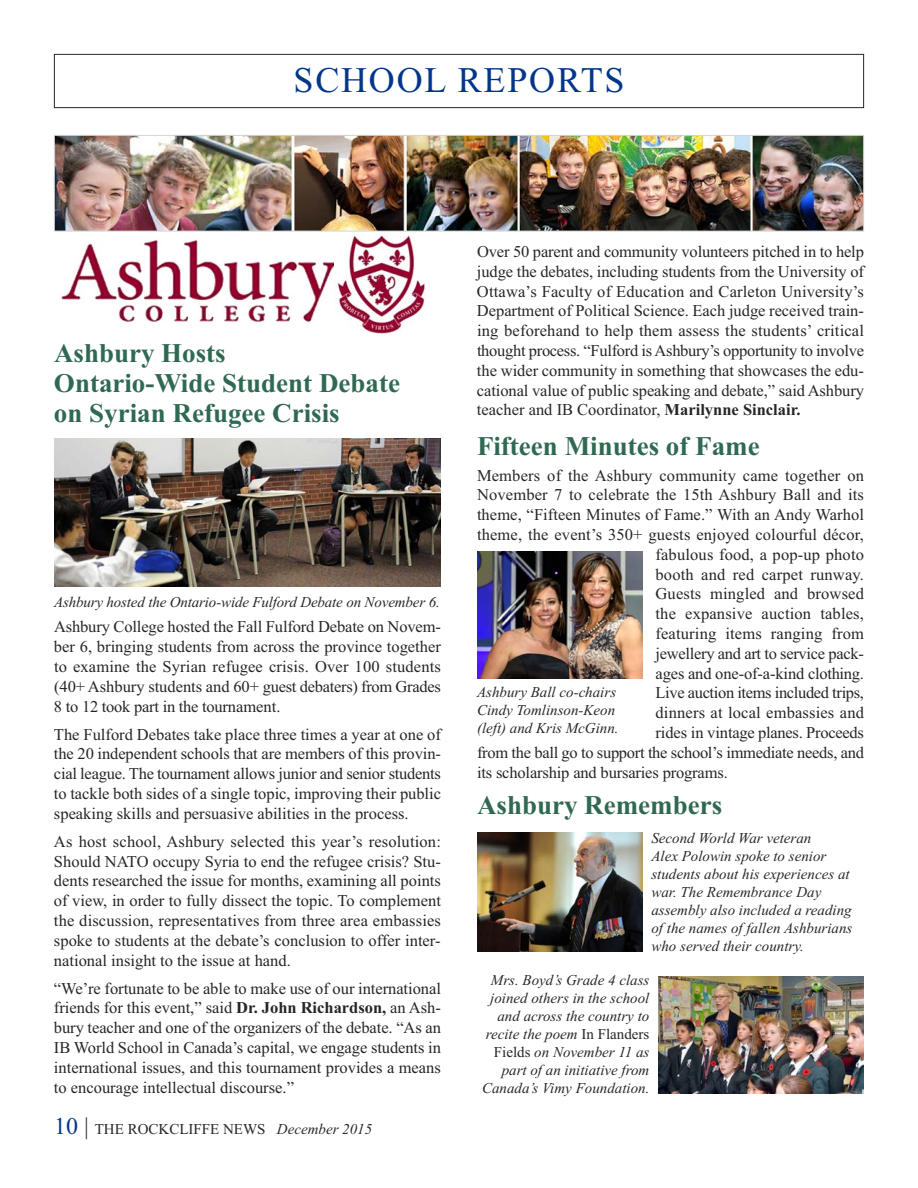
<style>
.page{position:relative;width:918px;height:1188px;background:#fff}
.page>*{position:absolute;margin:0;border:0;box-sizing:border-box;transform-origin:0 0}
.t1{font:36px "Times New Roman";letter-spacing:.05em;color:#00368a}
.t2{font:700 27px/30px "Times New Roman";color:#2f6951}
.t3{font:16.5px/19.8px "Times New Roman";color:#272627;text-align:justify}
.t4{font:16.5px "Times New Roman";letter-spacing:-.02em;color:#272627}
.t5{font:italic 15px/18px "Times New Roman";color:#272627}
.t6{font:15px "Times New Roman";color:#272627}
.s1{font-weight:700}
.s2{font-size:24px;color:#00368a}
.s3{font-size:24px}
.s4{font-style:italic}
.s5{font-style:normal}
</style>
<div class="page">
<div style="left:54px;top:54px;width:810px;height:54px;border:1px solid #272627"></div>
<img style="left:54px;top:438px;width:387px;height:148px">
<img style="left:56px;top:137px;width:806px;height:92px">
<div style="left:54px;top:135px;width:810px;height:96px;border:1px solid #d4d4d4"></div>
<img style="left:61px;top:240px;width:273px;height:82px">
<img style="left:337px;top:235px;width:89px;height:99px">
<img style="left:477px;top:552px;width:165px;height:127px">
<img style="left:477px;top:832px;width:165px;height:120px">
<img style="left:659px;top:976px;width:204px;height:118px">
<h1 class="t1" style="left:294px;top:58px;width:332px">SCHOOL REPORTS</h1>
<h2 class="t2" style="left:54px;top:337px;width:348px">Ashbury Hosts<br>Ontario-Wide Student Debate on Syrian Refugee Crisis</h2>
<p class="t5" style="left:54px;top:593px;width:387px">Ashbury hosted the Ontario-wide Fulford Debate on November 6.</p>
<p class="t3" style="left:54px;top:617px;width:389px">Ashbury College hosted the Fall Fulford Debate on Novem&shy;ber 6, bringing students from across the province together to examine the Syrian refugee crisis. Over 100 students (40+ Ashbury students and 60+ guest debaters) from Grades 8 to 12 took part in the tournament.</p>
<p class="t3" style="left:54px;top:724px;width:389px">The Fulford Debates take place three times a year at one of the 20 independent schools that are members of this provin&shy;cial league. The tournament allows junior and senior students to tackle both sides of a single topic, improving their public speaking skills and persuasive abilities in the process.</p>
<p class="t3" style="left:54px;top:831px;width:389px">As host school, Ashbury selected this year’s resolution:<br>Should NATO occupy Syria to end the refugee crisis? Stu&shy;dents researched the issue for months, examining all points of view, in order to fully dissect the topic. To complement the discussion, representatives from three area embassies spoke to students at the debate’s conclusion to offer inter&shy;national insight to the issue at hand.</p>
<p class="t3" style="left:54px;top:978px;width:389px">“We’re fortunate to be able to make use of our international friends for this event,” said <span class="s1">Dr. John Richardson,</span> an Ash&shy;bury teacher and one of the organizers of the debate. “As an IB World School in Canada’s capital, we engage students in international issues, and this tournament provides a means to encourage intellectual discourse.”</p>
<p class="t6" style="left:54px;top:1120px;width:320px"><span class="s2">10</span> <span class="s3">|</span> THE ROCKCLIFFE NEWS <span class="s4">December 2015</span></p>
<p class="t3" style="left:477px;top:241px;width:389px">Over 50 parent and community volunteers pitched in to help judge the debates, including students from the University of Ottawa’s Faculty of Education and Carleton University’s Department of Political Science. Each judge received train&shy;ing beforehand to help them assess the students’ critical thought process. “Fulford is Ashbury’s opportunity to involve the wider community in something that showcases the edu&shy;cational value of public speaking and debate,” said Ashbury teacher and IB Coordinator, <span class="s1">Marilynne Sinclair.</span></p>
<h2 class="t2" style="left:477px;top:431px;width:284px">Fifteen Minutes of Fame</h2>
<p class="t3" style="left:477px;top:465px;width:389px">Members of the Ashbury community came together on</p>
<p class="t3" style="left:477px;top:485px;width:388px">November 7 to celebrate the 15th Ashbury Ball and its</p>
<p class="t3" style="left:477px;top:505px;width:389px">theme, “Fifteen Minutes of Fame.” With an Andy Warhol</p>
<p class="t3" style="left:477px;top:524px;width:389px">theme, the event’s 350+ guests enjoyed colourful décor,</p>
<p class="t3" style="left:656px;top:544px;width:210px">fabulous food, a pop-up photo</p>
<p class="t3" style="left:656px;top:564px;width:210px">booth and red carpet runway.</p>
<p class="t3" style="left:656px;top:584px;width:210px">Guests mingled and browsed</p>
<p class="t3" style="left:656px;top:604px;width:210px">the expansive auction tables,</p>
<p class="t3" style="left:656px;top:623px;width:210px">featuring items ranging from</p>
<p class="t4" style="left:656px;top:643px;width:210px">jewellery and art to service pack-</p>
<p class="t3" style="left:656px;top:663px;width:210px">ages and one-of-a-kind clothing.</p>
<p class="t4" style="left:656px;top:683px;width:210px">Live auction items included trips,</p>
<p class="t3" style="left:656px;top:703px;width:210px">dinners at local embassies and</p>
<p class="t3" style="left:656px;top:722px;width:210px">rides in vintage planes. Proceeds</p>
<p class="t3" style="left:477px;top:742px;width:389px">from the ball go to support the school’s immediate needs, and</p>
<p class="t3" style="left:477px;top:762px;width:252px">its scholarship and bursaries programs.</p>
<h2 class="t2" style="left:477px;top:790px;width:247px">Ashbury Remembers</h2>
<p class="t5" style="left:477px;top:683px;width:143px">Ashbury Ball co-chairs<br>Cindy Tomlinson-Keon (left) and Kris McGinn.</p>
<p class="t5" style="left:651px;top:829px;width:203px">Second World War veteran<br>Alex Polowin spoke to senior students about his experiences at war. The Remembrance Day assembly also included a reading of the names of fallen Ashburians who served their country.</p>
<p class="t5" style="left:482px;top:971px;width:169px;text-align:right">Mrs. Boyd’s Grade 4 class joined others in the school and across the country to recite the poem <span class="s5">In Flanders<br>Fields</span> on November 11 as part of an initiative from<br>Canada’s Vimy Foundation.</p>
</div>
